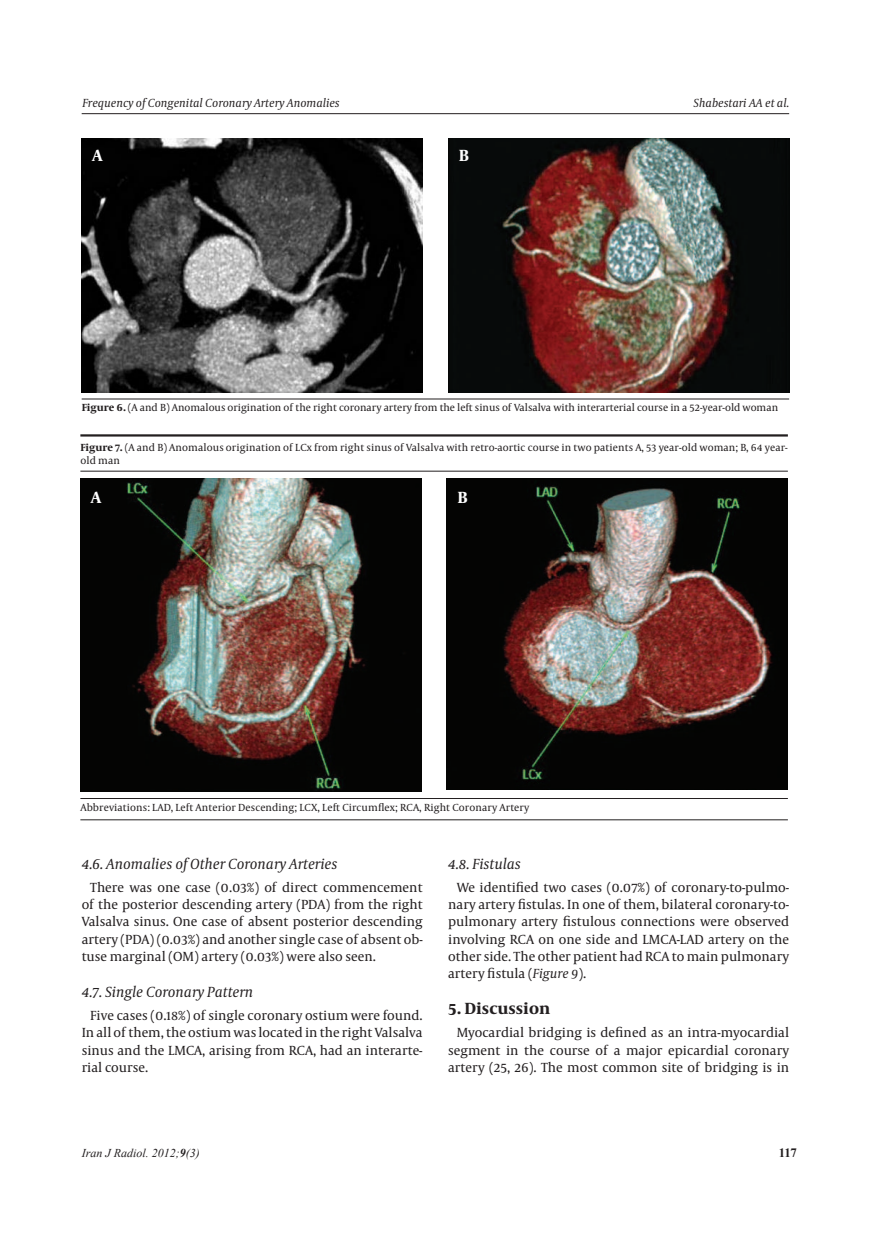
<style>
.page{position:relative;width:893px;height:1233px;background:#fff}
.page>*{position:absolute;margin:0;border:0;box-sizing:border-box;transform-origin:0 0}
.t1{font:700 16.5px "Capitolium News";color:#231f20}
.t2{font:700 16.5px "Capitolium News";color:#fff}
.t3{font:italic 15px "Capitolium News";color:#231f20}
.t4{font:13.5px/17.2px "Capitolium News";color:#231f20;text-align:justify}
.t5{font:700 12.75px "Times New Roman";color:#231f20}
.t6{font:italic 12px "Capitolium News";color:#231f20}
.t7{font:italic 12px "Times New Roman";color:#231f20}
.t8{font:10.5px/13.5px "Capitolium News";letter-spacing:.01em;color:#231f20}
.s1{font-weight:700}
.s2{font-style:italic}
</style>
<div class="page">
<hr style="left:82px;top:113px;width:707px;height:1px;background:#231f20">
<hr style="left:80px;top:798px;width:707px;height:1px;background:#231f20">
<hr style="left:80px;top:471px;width:707px;height:1px;background:#231f20">
<hr style="left:80px;top:434px;width:707px;height:3px;background:#231f20">
<hr style="left:80px;top:819px;width:707px;height:1px;background:#231f20">
<img style="left:80px;top:478px;width:341px;height:314px">
<img style="left:447px;top:478px;width:340px;height:312px">
<hr style="left:82px;top:399px;width:707px;height:1px;background:#231f20">
<img style="left:82px;top:138px;width:340px;height:255px">
<img style="left:448px;top:138px;width:341px;height:255px">
<p class="t6" style="left:82px;top:98px;width:259px">Frequency of Congenital Coronary Artery Anomalies</p>
<p class="t6" style="left:693px;top:98px;width:97px">Shabestari AA et al.</p>
<p class="t2" style="left:92px;top:148px;width:12px">A</p>
<p class="t2" style="left:459px;top:148px;width:12px">B</p>
<p class="t8" style="left:82px;top:402px;width:698px"><span class="s1">Figure 6.</span> (A and B) Anomalous origination of the right coronary artery from the left sinus of Valsalva with interarterial course in a 52-year-old woman</p>
<p class="t8" style="left:80px;top:441px;width:709px"><span class="s1">Figure 7.</span> (A and B) Anomalous origination of LCx from right sinus of Valsalva with retro-aortic course in two patients A, 53 year-old woman; B, 64 year&shy;old man</p>
<p class="t2" style="left:91px;top:491px;width:12px">A</p>
<p class="t2" style="left:457px;top:491px;width:12px">B</p>
<p class="t8" style="left:80px;top:801px;width:450px">Abbreviations: LAD, Left Anterior Descending; LCX, Left Circumflex; RCA, Right Coronary Artery</p>
<p class="t3" style="left:82px;top:857px;width:257px">4.6. Anomalies of Other Coronary Arteries</p>
<p class="t4" style="left:82px;top:880px;width:342px;text-indent:9px">There was one case (0.03%) of direct commencement of the posterior descending artery (PDA) from the right Valsalva sinus. One case of absent posterior descending artery (PDA) (0.03%) and another single case of absent ob&shy;tuse marginal (OM) artery (0.03%) were also seen.</p>
<p class="t3" style="left:82px;top:986px;width:173px">4.7. Single Coronary Pattern</p>
<p class="t4" style="left:82px;top:1008px;width:342px;text-indent:9px">Five cases (0.18%) of single coronary ostium were found.<br>In all of them, the ostium was located in the right Valsalva sinus and the LMCA, arising from RCA, had an interarte&shy;rial course.</p>
<p class="t3" style="left:448px;top:857px;width:74px">4.8. Fistulas</p>
<p class="t4" style="left:448px;top:880px;width:342px;text-indent:9px">We identified two cases (0.07%) of coronary-to-pulmo&shy;nary artery fistulas. In one of them, bilateral coronary-to&shy;pulmonary artery fistulous connections were observed involving RCA on one side and LMCA-LAD artery on the other side. The other patient had RCA to main pulmonary artery fistula (<span class="s2">Figure 9</span>).</p>
<p class="t1" style="left:448px;top:1002px;width:104px">5. Discussion</p>
<p class="t4" style="left:448px;top:1025px;width:342px;text-indent:9px">Myocardial bridging is defined as an intra-myocardial segment in the course of a major epicardial coronary artery (25, 26). The most common site of bridging is in</p>
<p class="t7" style="left:82px;top:1146px;width:119px">Iran J Radiol. 2012;<span class="s1">9</span>(3)</p>
<p class="t5" style="left:778px;top:1146px;width:20px">117</p>
</div>
